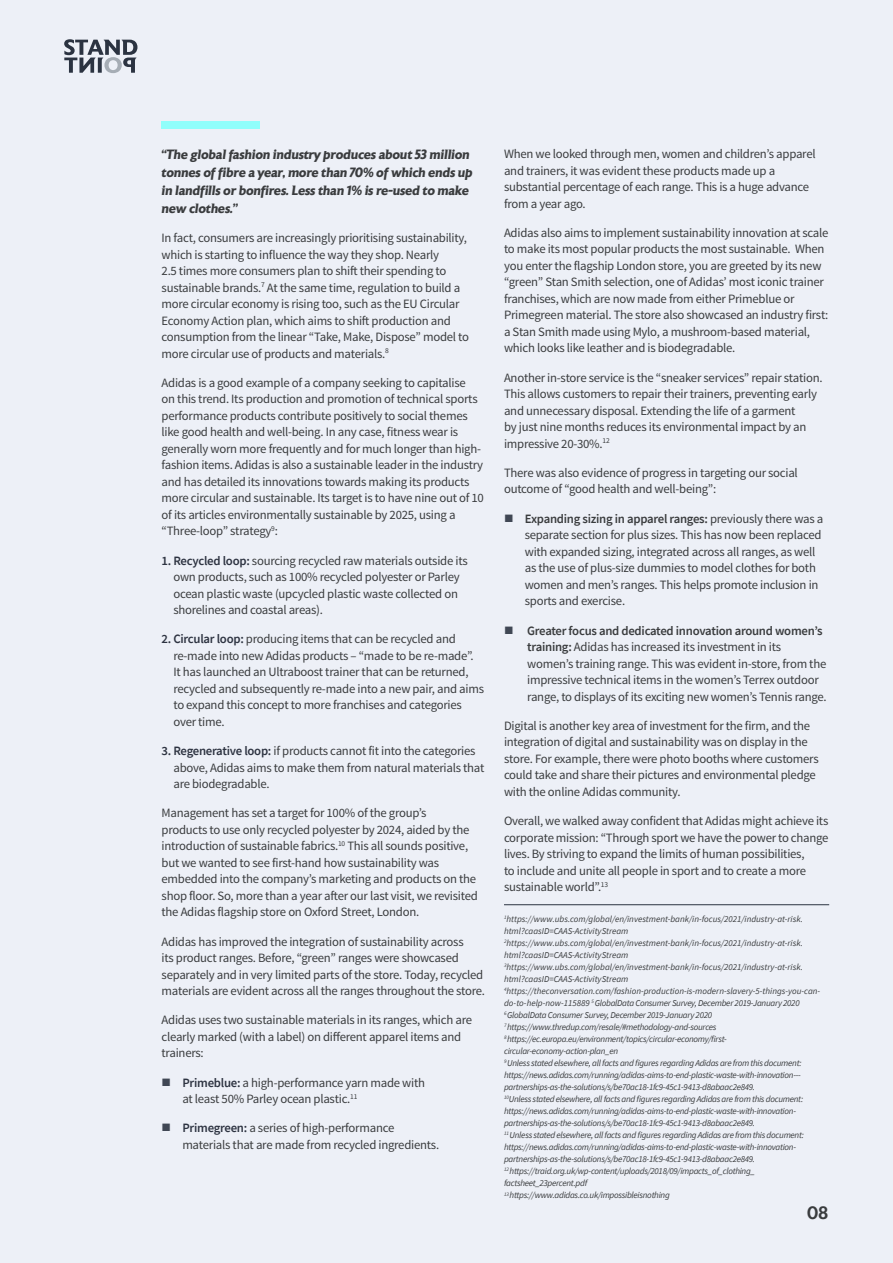
<style>
.page{position:relative;width:893px;height:1263px;background:#edf0f7}
.page>*{position:absolute;margin:0;border:0;box-sizing:border-box;transform-origin:0 0}
.t1{font:500 18px "Astoria";color:#3a3c3e}
.t2{font:italic 700 13.5px/18px "Astoria";letter-spacing:-.02em;color:#3a3c3e}
.t3{font:12.75px/16.5px "Source Sans Pro";letter-spacing:-.02em;color:#3a3c3e}
.t4{font:italic 9px/12px "Source Sans Pro";letter-spacing:-.03em;color:#3a3c3e}
.s1{font-weight:600;color:#2d3341}
.s2{color:#404754}
.s3{font-weight:600}
</style>
<div class="page">
<hr style="left:504px;top:904px;width:325px;height:1px;background:#2b3341">
<div style="left:162px;top:121px;width:98px;height:7px;background:#90fefb"></div>
<svg style="left:64px;top:39px;width:73px;height:34px"></svg>
<p class="t2" style="left:162px;top:145px;width:312px">“The global fashion industry produces about 53 million tonnes of fibre a year, more than 70% of which ends up in landfills or bonfires. Less than 1% is re-used to make new clothes.”</p>
<p class="t3" style="left:162px;top:230px;width:309px">In fact, consumers are increasingly prioritising sustainability, which is starting to influence the way they shop. Nearly<br>2.5 times more consumers plan to shift their spending to sustainable brands.<sup>7</sup> At the same time, regulation to build a more circular economy is rising too, such as the EU Circular Economy Action plan, which aims to shift production and consumption from the linear “Take, Make, Dispose” model to more circular use of products and materials.<sup>8</sup></p>
<p class="t3" style="left:162px;top:375px;width:324px">Adidas is a good example of a company seeking to capitalise<br>on this trend. Its production and promotion of technical sports performance products contribute positively to social themes like good health and well-being. In any case, fitness wear is generally worn more frequently and for much longer than high&shy;fashion items. Adidas is also a sustainable leader in the industry and has detailed its innovations towards making its products more circular and sustainable. Its target is to have nine out of 10 of its articles environmentally sustainable by 2025, using a “Three-loop” strategy<sup>9</sup>:</p>
<p class="t3" style="left:173px;top:552px;width:296px;text-indent:-12px"><span class="s1">1. Recycled loop:</span> sourcing recycled raw materials outside its own products, such as 100% recycled polyester or Parley ocean plastic waste (upcycled plastic waste collected on shorelines and coastal areas).</p>
<p class="t3" style="left:173px;top:631px;width:312px;text-indent:-12px"><span class="s1">2. Circular loop:</span> producing items that can be recycled and re-made into new Adidas products – “made to be re-made”.<br>It has launched an Ultraboost trainer that can be returned, recycled and subsequently re-made into a new pair, and aims to expand this concept to more franchises and categories over time.</p>
<p class="t3" style="left:173px;top:743px;width:313px;text-indent:-12px"><span class="s1">3. Regenerative loop:</span> if products cannot fit into the categories above, Adidas aims to make them from natural materials that are biodegradable.</p>
<p class="t3" style="left:162px;top:805px;width:318px">Management has set a target for 100% of the group’s<br>products to use only recycled polyester by 2024, aided by the introduction of sustainable fabrics.<sup>10</sup> This all sounds positive, but we wanted to see first-hand how sustainability was embedded into the company’s marketing and products on the shop floor. So, more than a year after our last visit, we revisited the Adidas flagship store on Oxford Street, London.</p>
<p class="t3" style="left:162px;top:933px;width:325px">Adidas has improved the integration of sustainability across<br>its product ranges. Before, “green” ranges were showcased separately and in very limited parts of the store. Today, recycled materials are evident across all the ranges throughout the store.</p>
<p class="t3" style="left:162px;top:1012px;width:312px">Adidas uses two sustainable materials in its ranges, which are clearly marked (with a label) on different apparel items and trainers:</p>
<p class="t3" style="left:182px;top:1074px;width:244px;text-indent:-21px"><span class="s2">■</span> <span class="s1">Primeblue:</span> a high-performance yarn made with at least 50% Parley ocean plastic.<sup>11</sup></p>
<p class="t3" style="left:182px;top:1120px;width:258px;text-indent:-21px"><span class="s2">■</span> <span class="s1">Primegreen:</span> a series of high-performance materials that are made from recycled ingredients.</p>
<p class="t3" style="left:504px;top:146px;width:313px">When we looked through men, women and children’s apparel and trainers, it was evident these products made up a substantial percentage of each range. This is a huge advance from a year ago.</p>
<p class="t3" style="left:504px;top:225px;width:326px">Adidas also aims to implement sustainability innovation at scale to make its most popular products the most sustainable. When you enter the flagship London store, you are greeted by its new “green” Stan Smith selection, one of Adidas’ most iconic trainer franchises, which are now made from either Primeblue or Primegreen material. The store also showcased an industry first: a Stan Smith made using Mylo, a mushroom-based material, which looks like leather and is biodegradable.</p>
<p class="t3" style="left:504px;top:369px;width:320px">Another in-store service is the “sneaker services” repair station.<br>This allows customers to repair their trainers, preventing early and unnecessary disposal. Extending the life of a garment<br>by just nine months reduces its environmental impact by an impressive 20-30%.<sup>12</sup></p>
<p class="t3" style="left:504px;top:465px;width:295px">There was also evidence of progress in targeting our social outcome of “good health and well-being”:</p>
<p class="t3" style="left:525px;top:510px;width:300px;text-indent:-21px"><span class="s2">■</span> <span class="s3">Expanding sizing in apparel ranges:</span> previously there was a separate section for plus sizes. This has now been replaced with expanded sizing, integrated across all ranges, as well as the use of plus-size dummies to model clothes for both women and men’s ranges. This helps promote inclusion in sports and exercise.</p>
<p class="t3" style="left:527px;top:622px;width:301px;text-indent:-23px"><span class="s2">■</span> <span class="s3">Greater focus and dedicated innovation around women’s training:</span> Adidas has increased its investment in its women’s training range. This was evident in-store, from the impressive technical items in the women’s Terrex outdoor range, to displays of its exciting new women’s Tennis range.</p>
<p class="t3" style="left:504px;top:717px;width:316px">Digital is another key area of investment for the firm, and the integration of digital and sustainability was on display in the store. For example, there were photo booths where customers could take and share their pictures and environmental pledge with the online Adidas community.</p>
<p class="t3" style="left:504px;top:813px;width:326px">Overall, we walked away confident that Adidas might achieve its corporate mission: “Through sport we have the power to change lives. By striving to expand the limits of human possibilities,<br>to include and unite all people in sport and to create a more sustainable world”.<sup>13</sup></p>
<p class="t4" style="left:504px;top:913px;width:318px"><sup>1</sup>https://www.ubs.com/global/en/investment-bank/in-focus/2021/industry-at-risk. html?caasID=CAAS-ActivityStream <sup>2</sup>https://www.ubs.com/global/en/investment-bank/in-focus/2021/industry-at-risk. html?caasID=CAAS-ActivityStream <sup>3</sup>https://www.ubs.com/global/en/investment-bank/in-focus/2021/industry-at-risk. html?caasID=CAAS-ActivityStream <sup>4</sup>https://theconversation.com/fashion-production-is-modern-slavery-5-things-you-can&shy;do-to-help-now-115889 <sup>5</sup> GlobalData Consumer Survey, December 2019-January 2020<br><sup>6</sup> GlobalData Consumer Survey, December 2019-January 2020<br><sup>7</sup> https://www.thredup.com/resale/#methodology-and-sources<br><sup>8</sup> https://ec.europa.eu/environment/topics/circular-economy/first&shy;circular-economy-action-plan_en<br><sup>9</sup> Unless stated elsewhere, all facts and figures regarding Adidas are from this document: https://news.adidas.com/running/adidas-aims-to-end-plastic-waste-with-innovation--- partnerships-as-the-solutions/s/be70ac18-1fc9-45c1-9413-d8abaac2e849.<br><sup>10</sup>Unless stated elsewhere, all facts and figures regarding Adidas are from this document: https://news.adidas.com/running/adidas-aims-to-end-plastic-waste-with-innovation&shy;partnerships-as-the-solutions/s/be70ac18-1fc9-45c1-9413-d8abaac2e849.<br><sup>11</sup> Unless stated elsewhere, all facts and figures regarding Adidas are from this document: https://news.adidas.com/running/adidas-aims-to-end-plastic-waste-with-innovation&shy;partnerships-as-the-solutions/s/be70ac18-1fc9-45c1-9413-d8abaac2e849.<br><sup>12</sup> https://traid.org.uk/wp-content/uploads/2018/09/impacts_of_clothing_ factsheet_23percent.pdf<br><sup>13</sup> https://www.adidas.co.uk/impossibleisnothing</p>
<h1 class="t1" style="left:807px;top:1203px;width:23px">08</h1>
</div>
